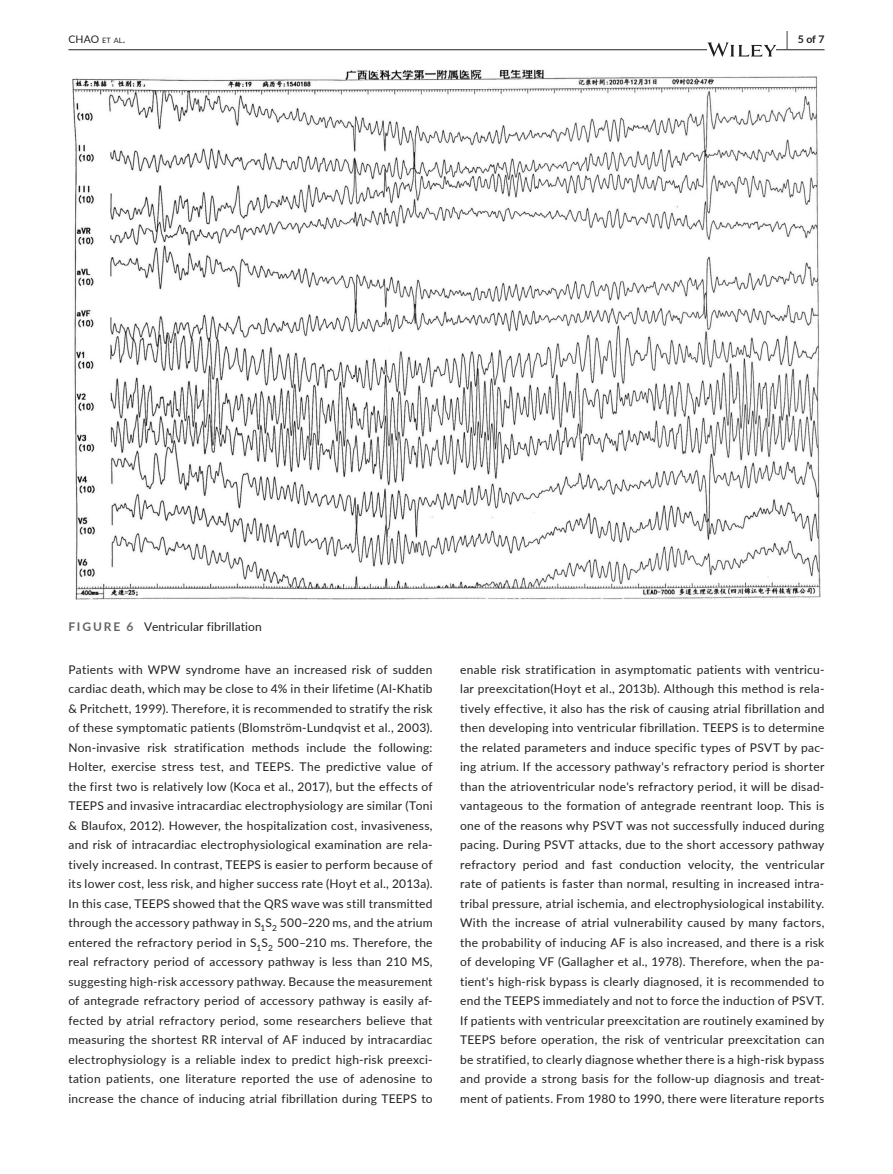
<style>
.page{position:relative;width:893px;height:1174px;background:#fff}
.page>*{position:absolute;margin:0;border:0;box-sizing:border-box;transform-origin:0 0}
.t1{font:12px/19.5px "Lato";letter-spacing:.02em;color:#231f20;text-align:justify}
.t2{font:10.5px "Lato";color:#231f20}
.t3{font:700 10.5px "Lato";color:#231f20}
.s1{font-size:7.35px}
.s2{font-size:19.5px}
.s3{font-weight:700;color:#636366}
</style>
<div class="page">
<hr style="left:68px;top:49px;width:756px;height:1px;background:#231f20">
<svg style="left:707px;top:42px;width:69px;height:15px"></svg>
<img style="left:72px;top:69px;width:749px;height:530px">
<p class="t2" style="left:68px;top:31px;width:58px">CHAO <span class="s1">et al</span>.</p>
<p class="t3" style="left:786px;top:31px;width:40px"><span class="s2">|</span> 5 of 7</p>
<p class="t1" style="left:68px;top:617px;width:195px"><span class="s3">FIGURE 6</span> Ventricular fibrillation</p>
<p class="t1" style="left:68px;top:659px;width:366px">Patients with WPW syndrome have an increased risk of sudden cardiac death, which may be close to 4% in their lifetime (Al-Khatib &amp; Pritchett, 1999). Therefore, it is recommended to stratify the risk of these symptomatic patients (Blomström-Lundqvist et al., 2003).<br>Non-invasive risk stratification methods include the following:<br>Holter, exercise stress test, and TEEPS. The predictive value of the first two is relatively low (Koca et al., 2017), but the effects of TEEPS and invasive intracardiac electrophysiology are similar (Toni &amp; Blaufox, 2012). However, the hospitalization cost, invasiveness, and risk of intracardiac electrophysiological examination are rela&shy;tively increased. In contrast, TEEPS is easier to perform because of its lower cost, less risk, and higher success rate (Hoyt et al., 2013a).<br>In this case, TEEPS showed that the QRS wave was still transmitted through the accessory pathway in S<sub>1</sub>S<sub>2</sub> 500–220 ms, and the atrium entered the refractory period in S<sub>1</sub>S<sub>2</sub> 500–210 ms. Therefore, the real refractory period of accessory pathway is less than 210 MS, suggesting high-risk accessory pathway. Because the measurement of antegrade refractory period of accessory pathway is easily af&shy;fected by atrial refractory period, some researchers believe that measuring the shortest RR interval of AF induced by intracardiac electrophysiology is a reliable index to predict high-risk preexci&shy;tation patients, one literature reported the use of adenosine to increase the chance of inducing atrial fibrillation during TEEPS to</p>
<p class="t1" style="left:460px;top:659px;width:366px">enable risk stratification in asymptomatic patients with ventricu&shy;lar preexcitation(Hoyt et al., 2013b). Although this method is rela&shy;tively effective, it also has the risk of causing atrial fibrillation and then developing into ventricular fibrillation. TEEPS is to determine the related parameters and induce specific types of PSVT by pac&shy;ing atrium. If the accessory pathway's refractory period is shorter than the atrioventricular node's refractory period, it will be disad&shy;vantageous to the formation of antegrade reentrant loop. This is one of the reasons why PSVT was not successfully induced during pacing. During PSVT attacks, due to the short accessory pathway refractory period and fast conduction velocity, the ventricular rate of patients is faster than normal, resulting in increased intra&shy;tribal pressure, atrial ischemia, and electrophysiological instability.<br>With the increase of atrial vulnerability caused by many factors, the probability of inducing AF is also increased, and there is a risk of developing VF (Gallagher et al., 1978). Therefore, when the pa&shy;tient's high-risk bypass is clearly diagnosed, it is recommended to end the TEEPS immediately and not to force the induction of PSVT.<br>If patients with ventricular preexcitation are routinely examined by TEEPS before operation, the risk of ventricular preexcitation can be stratified, to clearly diagnose whether there is a high-risk bypass and provide a strong basis for the follow-up diagnosis and treat&shy;ment of patients. From 1980 to 1990, there were literature reports</p>
</div>
